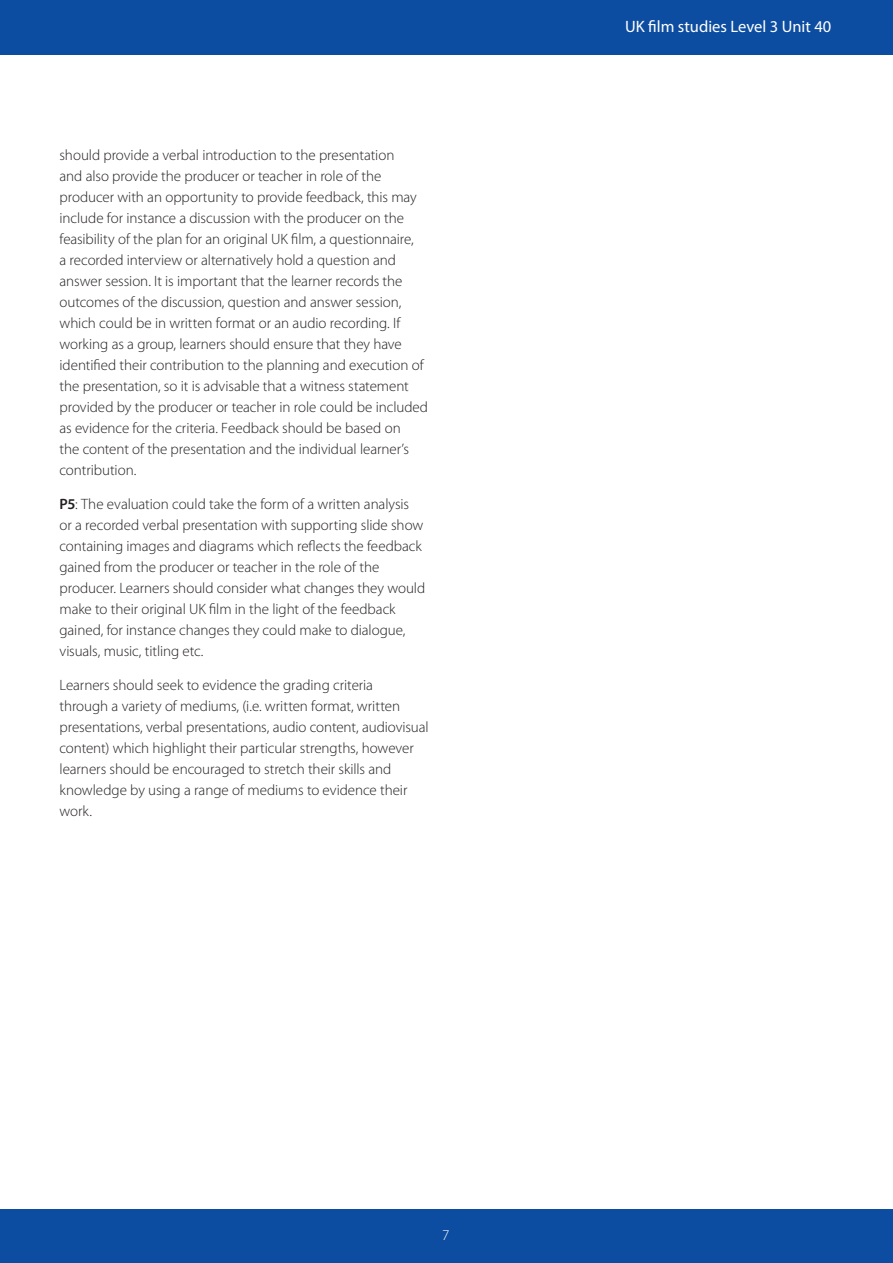
<style>
.page{position:relative;width:893px;height:1263px;background:#fff}
.page>*{position:absolute;margin:0;border:0;box-sizing:border-box;transform-origin:0 0}
.t1{font:16.5px "Myriad Pro";color:#fff}
.body{font:300 15px/21px "Myriad Pro";letter-spacing:-.005em;color:#231f20}
.t2{font:300 15px "Myriad Pro";color:#fff}
.s1{font-weight:600}
</style>
<div class="page">
<div style="left:0;top:1209px;width:893px;height:54px;background:#0d4da1"></div>
<div style="left:0;top:0;width:893px;height:54px;background:#0d4da1"></div>
<p class="body" style="left:60px;top:145px;width:370px">should provide a verbal introduction to the presentation<br>and also provide the producer or teacher in role of the producer with an opportunity to provide feedback, this may include for instance a discussion with the producer on the feasibility of the plan for an original UK film, a questionnaire,<br>a recorded interview or alternatively hold a question and answer session. It is important that the learner records the outcomes of the discussion, question and answer session, which could be in written format or an audio recording. If working as a group, learners should ensure that they have identified their contribution to the planning and execution of the presentation, so it is advisable that a witness statement provided by the producer or teacher in role could be included as evidence for the criteria. Feedback should be based on<br>the content of the presentation and the individual learner’s contribution.</p>
<p class="body" style="left:60px;top:494px;width:367px"><span class="s1">P5</span>: The evaluation could take the form of a written analysis<br>or a recorded verbal presentation with supporting slide show containing images and diagrams which reflects the feedback gained from the producer or teacher in the role of the producer. Learners should consider what changes they would make to their original UK film in the light of the feedback gained, for instance changes they could make to dialogue, visuals, music, titling etc.</p>
<p class="body" style="left:60px;top:674px;width:371px">Learners should seek to evidence the grading criteria<br>through a variety of mediums, (i.e. written format, written presentations, verbal presentations, audio content, audiovisual content) which highlight their particular strengths, however learners should be encouraged to stretch their skills and knowledge by using a range of mediums to evidence their work.</p>
<p class="t2" style="left:442px;top:1226px;width:9px">7</p>
<p class="t1" style="left:625px;top:17px;width:208px">UK film studies Level 3 Unit 40</p>
</div>
